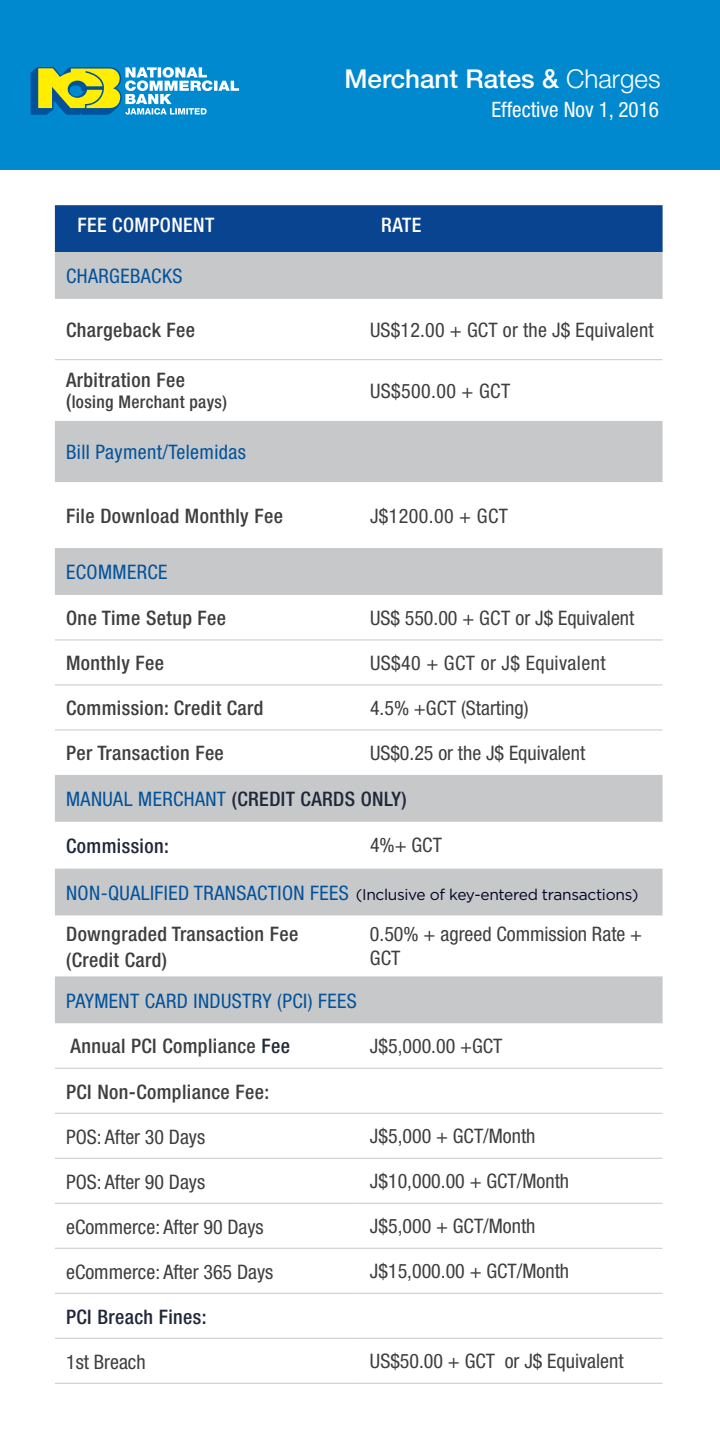
<style>
.page{position:relative;width:720px;height:1440px;background:#fff}
.page>*{position:absolute;margin:0;border:0;box-sizing:border-box;transform-origin:0 0}
.t1{font:500 26px "Helvetica Neue LT";color:#fff}
.t2{font:condensed 21.25px "Helvetica Neue LT";color:#fff}
.t3{font:condensed 20px/24px "Helvetica Neue LT";color:#3e3e3f}
.t4{font:500 condensed 20px/26px "Helvetica Neue LT";letter-spacing:.02em;color:#3e3e3f}
.t5{font:condensed 20px "Helvetica Neue LT";letter-spacing:.02em;color:#01529a}
.t6{font:500 condensed 20px "Helvetica Neue LT";letter-spacing:.02em;color:#202739}
.t7{font:condensed 20px "Helvetica Neue LT";letter-spacing:.02em;color:#3e3e3f}
.t8{font:500 condensed 20px "Helvetica Neue LT";letter-spacing:.02em;color:#fff}
.t9{font:500 condensed 17.5px "Helvetica Neue LT";letter-spacing:.02em;color:#3e3e3f}
.t10{font:15.5px "Gotham";letter-spacing:-.02em;color:#000424}
.s1{font-weight:300}
.s2{font-size:20px}
.s3{font-weight:400;color:#01529a}
.s4{font-family:"Helvetica Neue LT";font-stretch:condensed;font-size:20px;color:#01529a}
.s5{color:#202739}
</style>
<div class="page">
<div style="left:0;top:0;width:720px;height:169px;background:#0089cf"></div>
<svg style="left:31px;top:67px;width:208px;height:48px"></svg>
<div style="left:55px;top:205px;width:608px;height:47px;background:#094491"></div>
<svg style="left:55px;top:252px;width:608px;height:771px"></svg>
<hr style="left:55px;top:359px;width:304px;height:1px;background:#c7c8ca">
<hr style="left:359px;top:359px;width:304px;height:1px;background:#c7c8ca">
<hr style="left:55px;top:640px;width:304px;height:1px;background:#c7c8ca">
<hr style="left:359px;top:640px;width:304px;height:1px;background:#c7c8ca">
<hr style="left:55px;top:685px;width:304px;height:1px;background:#c7c8ca">
<hr style="left:359px;top:685px;width:304px;height:1px;background:#c7c8ca">
<hr style="left:55px;top:730px;width:304px;height:1px;background:#c7c8ca">
<hr style="left:359px;top:730px;width:304px;height:1px;background:#c7c8ca">
<hr style="left:55px;top:1068px;width:304px;height:1px;background:#c7c8ca">
<hr style="left:359px;top:1068px;width:304px;height:1px;background:#c7c8ca">
<hr style="left:55px;top:1113px;width:304px;height:1px;background:#c7c8ca">
<hr style="left:359px;top:1113px;width:304px;height:1px;background:#c7c8ca">
<hr style="left:55px;top:1158px;width:304px;height:1px;background:#c7c8ca">
<hr style="left:359px;top:1158px;width:304px;height:1px;background:#c7c8ca">
<hr style="left:55px;top:1203px;width:304px;height:1px;background:#c7c8ca">
<hr style="left:359px;top:1203px;width:304px;height:1px;background:#c7c8ca">
<hr style="left:55px;top:1248px;width:304px;height:1px;background:#c7c8ca">
<hr style="left:359px;top:1248px;width:304px;height:1px;background:#c7c8ca">
<hr style="left:55px;top:1293px;width:304px;height:1px;background:#c7c8ca">
<hr style="left:359px;top:1293px;width:304px;height:1px;background:#c7c8ca">
<hr style="left:55px;top:1338px;width:304px;height:1px;background:#c7c8ca">
<hr style="left:359px;top:1338px;width:304px;height:1px;background:#c7c8ca">
<hr style="left:55px;top:1383px;width:304px;height:1px;background:#c7c8ca">
<hr style="left:359px;top:1383px;width:304px;height:1px;background:#c7c8ca">
<h1 class="t1" style="left:344px;top:63px;width:318px">Merchant Rates &amp; <span class="s1">Charges</span></h1>
<p class="t2" style="left:491px;top:97px;width:169px">Effective Nov 1, 2016</p>
<p class="t8" style="left:77px;top:213px;width:138px">FEE COMPONENT</p>
<p class="t8" style="left:381px;top:213px;width:42px">RATE</p>
<p class="t5" style="left:66px;top:264px;width:118px">CHARGEBACKS</p>
<p class="t4" style="left:66px;top:316px;width:131px">Chargeback Fee</p>
<p class="t3" style="left:370px;top:317px;width:285px">US$12.00 + GCT or the J$ Equivalent</p>
<p class="t4" style="left:66px;top:367px;width:120px">Arbitration Fee</p>
<p class="t9" style="left:66px;top:391px;width:162px"><span class="s2">(</span>losing Merchant pays)</p>
<p class="t7" style="left:370px;top:379px;width:142px">US$500.00 + GCT</p>
<p class="t5" style="left:66px;top:440px;width:181px">Bill Payment/Telemidas</p>
<p class="t4" style="left:66px;top:503px;width:218px">File Download Monthly Fee</p>
<p class="t7" style="left:370px;top:504px;width:140px">J$1200.00 + GCT</p>
<p class="t5" style="left:66px;top:560px;width:103px">ECOMMERCE</p>
<p class="t4" style="left:66px;top:605px;width:162px">One Time Setup Fee</p>
<p class="t3" style="left:370px;top:606px;width:266px">US$ 550.00 + GCT or J$ Equivalent</p>
<p class="t4" style="left:66px;top:650px;width:100px">Monthly Fee</p>
<p class="t7" style="left:370px;top:651px;width:237px">US$40 + GCT or J$ Equivalent</p>
<p class="t4" style="left:66px;top:695px;width:199px">Commission: Credit Card</p>
<p class="t3" style="left:370px;top:696px;width:160px">4.5% +GCT (Starting)</p>
<p class="t4" style="left:66px;top:740px;width:159px">Per Transaction Fee</p>
<p class="t3" style="left:370px;top:741px;width:217px">US$0.25 or the J$ Equivalent</p>
<p class="t6" style="left:66px;top:787px;width:342px"><span class="s3">MANUAL MERCHANT</span> (CREDIT CARDS ONLY)</p>
<p class="t6" style="left:66px;top:834px;width:104px">Commission:</p>
<p class="t3" style="left:370px;top:833px;width:73px">4%+ GCT</p>
<p class="t10" style="left:66px;top:885px;width:574px"><span class="s4">NON-QUALIFIED TRANSACTION FEES</span> (Inclusive of key-entered transactions)</p>
<p class="t4" style="left:66px;top:920px;width:234px">Downgraded Transaction Fee (Credit Card)</p>
<p class="t3" style="left:370px;top:922px;width:274px">0.50% + agreed Commission Rate +<br>GCT</p>
<p class="t5" style="left:66px;top:989px;width:292px">PAYMENT CARD INDUSTRY (PCI) FEES</p>
<p class="t4" style="left:71px;top:1033px;width:221px">Annual PCI Compliance <span class="s5">Fee</span></p>
<p class="t3" style="left:370px;top:1034px;width:134px">J$5,000.00 +GCT</p>
<p class="t4" style="left:66px;top:1078px;width:205px">PCI Non-Compliance Fee:</p>
<p class="t3" style="left:66px;top:1124px;width:141px">POS: After 30 Days</p>
<p class="t3" style="left:370px;top:1124px;width:167px">J$5,000 + GCT/Month</p>
<p class="t3" style="left:66px;top:1169px;width:141px">POS: After 90 Days</p>
<p class="t3" style="left:370px;top:1169px;width:201px">J$10,000.00 + GCT/Month</p>
<p class="t3" style="left:66px;top:1214px;width:199px">eCommerce: After 90 Days</p>
<p class="t3" style="left:370px;top:1214px;width:167px">J$5,000 + GCT/Month</p>
<p class="t3" style="left:66px;top:1259px;width:209px">eCommerce: After 365 Days</p>
<p class="t3" style="left:370px;top:1259px;width:201px">J$15,000.00 + GCT/Month</p>
<p class="t6" style="left:66px;top:1305px;width:142px">PCI Breach Fines:</p>
<p class="t3" style="left:66px;top:1349px;width:81px">1st Breach</p>
<p class="t3" style="left:370px;top:1349px;width:255px">US$50.00 + GCT or J$ Equivalent</p>
</div>
